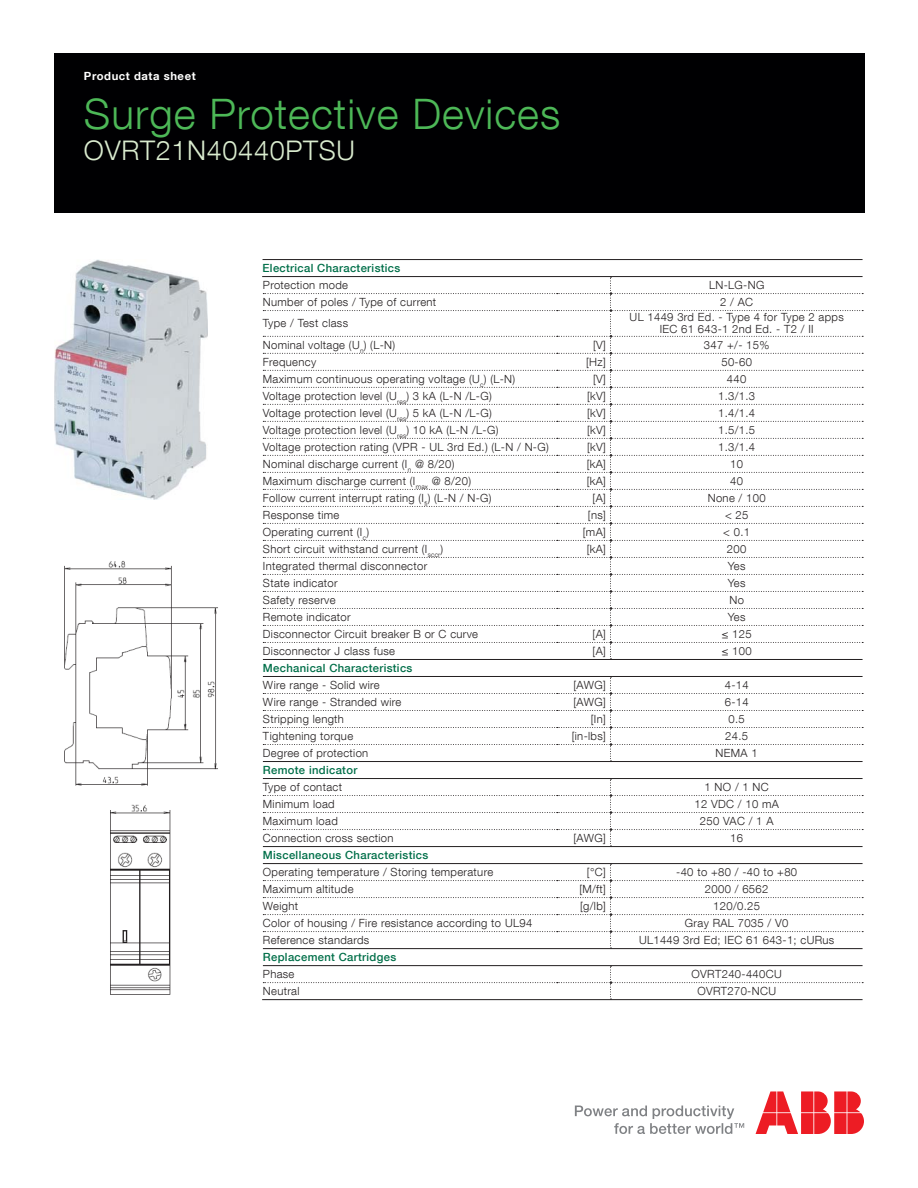
<style>
.page{position:relative;width:918px;height:1188px;background:#fff}
.page>*{position:absolute;margin:0;border:0;box-sizing:border-box;transform-origin:0 0}
.t1{font:300 42px "ABB Neue Helvetica";letter-spacing:.025em;color:#4db857}
.t2{font:300 27px "ABB Neue Helvetica";letter-spacing:.025em;color:#daeccf}
.t3{font:300 11.25px/12px "ABB Neue Helvetica";letter-spacing:.03em;color:#231f20;text-align:center}
.t4{font:500 11.25px "ABB Neue Helvetica";letter-spacing:.03em;color:#006f49}
.t5{font:700 11.25px "ABB Neue Helvetica";letter-spacing:.05em;color:#fff}
</style>
<div class="page">
<svg style="left:575px;top:1106px;width:169px;height:28px"></svg>
<svg style="left:756px;top:1091px;width:108px;height:43px"></svg>
<div style="left:54px;top:53px;width:810px;height:160px;background:#000002"></div>
<svg style="left:263px;top:779px;width:600px;height:67px"></svg>
<svg style="left:263px;top:864px;width:600px;height:84px"></svg>
<svg style="left:263px;top:966px;width:600px;height:33px"></svg>
<hr style="left:263px;top:259px;width:600px;height:1px;background:#231f20">
<svg style="left:263px;top:677px;width:600px;height:84px"></svg>
<hr style="left:263px;top:676px;width:600px;height:1px;background:#231f20">
<hr style="left:263px;top:761px;width:600px;height:1px;background:#231f20">
<hr style="left:263px;top:778px;width:600px;height:1px;background:#231f20">
<hr style="left:262px;top:276px;width:601px;height:1px;background:#231f20">
<hr style="left:263px;top:846px;width:600px;height:1px;background:#231f20">
<hr style="left:263px;top:863px;width:600px;height:1px;background:#231f20">
<hr style="left:263px;top:948px;width:600px;height:1px;background:#231f20">
<hr style="left:263px;top:965px;width:600px;height:1px;background:#231f20">
<hr style="left:262px;top:999px;width:601px;height:1px;background:#231f20">
<svg style="left:263px;top:277px;width:600px;height:383px"></svg>
<img style="left:64px;top:560px;width:154px;height:435px">
<img style="left:54px;top:259px;width:154px;height:241px">
<p class="t5" style="left:84px;top:72px;width:113px">Product data sheet</p>
<h1 class="t1" style="left:84px;top:99px;width:478px">Surge Protective Devices</h1>
<h2 class="t2" style="left:84px;top:141px;width:272px">OVRT21N40440PTSU</h2>
<p class="t4" style="left:263px;top:264px;width:139px">Electrical Characteristics</p>
<p class="t3" style="left:263px;top:281px;width:87px">Protection mode</p>
<p class="t3" style="left:709px;top:281px;width:57px">LN-LG-NG</p>
<p class="t3" style="left:263px;top:298px;width:175px">Number of poles / Type of current</p>
<p class="t3" style="left:720px;top:298px;width:34px">2 / AC</p>
<p class="t3" style="left:263px;top:319px;width:87px">Type / Test class</p>
<p class="t3" style="left:630px;top:313px;width:216px">UL 1449 3rd Ed. - Type 4 for Type 2 apps<br>IEC 61 643-1 2nd Ed. - T2 / II</p>
<p class="t3" style="left:263px;top:340px;width:134px">Nominal voltage (U<sub>n</sub>) (L-N)</p>
<p class="t3" style="left:593px;top:340px;width:14px">[V]</p>
<p class="t3" style="left:704px;top:340px;width:67px">347 +/- 15%</p>
<p class="t3" style="left:263px;top:357px;width:55px">Frequency</p>
<p class="t3" style="left:586px;top:357px;width:21px">[Hz]</p>
<p class="t3" style="left:721px;top:357px;width:32px">50-60</p>
<p class="t3" style="left:263px;top:374px;width:254px">Maximum continuous operating voltage (U<sub>c</sub>) (L-N)</p>
<p class="t3" style="left:593px;top:374px;width:14px">[V]</p>
<p class="t3" style="left:727px;top:374px;width:21px">440</p>
<p class="t3" style="left:263px;top:391px;width:230px">Voltage protection level (U<sub>res</sub>) 3 kA (L-N /L-G)</p>
<p class="t3" style="left:587px;top:391px;width:20px">[kV]</p>
<p class="t3" style="left:718px;top:391px;width:39px">1.3/1.3</p>
<p class="t3" style="left:263px;top:408px;width:230px">Voltage protection level (U<sub>res</sub>) 5 kA (L-N /L-G)</p>
<p class="t3" style="left:587px;top:408px;width:20px">[kV]</p>
<p class="t3" style="left:718px;top:408px;width:39px">1.4/1.4</p>
<p class="t3" style="left:263px;top:425px;width:237px">Voltage protection level (U<sub>res</sub>) 10 kA (L-N /L-G)</p>
<p class="t3" style="left:587px;top:425px;width:20px">[kV]</p>
<p class="t3" style="left:718px;top:425px;width:39px">1.5/1.5</p>
<p class="t3" style="left:263px;top:442px;width:287px">Voltage protection rating (VPR - UL 3rd Ed.) (L-N / N-G)</p>
<p class="t3" style="left:587px;top:442px;width:20px">[kV]</p>
<p class="t3" style="left:718px;top:442px;width:39px">1.3/1.4</p>
<p class="t3" style="left:263px;top:460px;width:193px">Nominal discharge current (I<sub>n</sub> @ 8/20)</p>
<p class="t3" style="left:587px;top:459px;width:21px">[kA]</p>
<p class="t3" style="left:730px;top:459px;width:14px">10</p>
<p class="t3" style="left:263px;top:477px;width:210px">Maximum discharge current (I<sub>max</sub> @ 8/20)</p>
<p class="t3" style="left:587px;top:477px;width:21px">[kA]</p>
<p class="t3" style="left:730px;top:477px;width:14px">40</p>
<p class="t3" style="left:263px;top:494px;width:230px">Follow current interrupt rating (I<sub>fi</sub>) (L-N / N-G)</p>
<p class="t3" style="left:593px;top:494px;width:15px">[A]</p>
<p class="t3" style="left:708px;top:494px;width:59px">None / 100</p>
<p class="t3" style="left:263px;top:511px;width:78px">Response time</p>
<p class="t3" style="left:588px;top:511px;width:19px">[ns]</p>
<p class="t3" style="left:725px;top:511px;width:25px">&lt; 25</p>
<p class="t3" style="left:263px;top:528px;width:108px">Operating current (I<sub>c</sub>)</p>
<p class="t3" style="left:583px;top:528px;width:24px">[mA]</p>
<p class="t3" style="left:723px;top:528px;width:28px">&lt; 0.1</p>
<p class="t3" style="left:263px;top:545px;width:182px">Short circuit withstand current (I<sub>sccr</sub>)</p>
<p class="t3" style="left:587px;top:545px;width:21px">[kA]</p>
<p class="t3" style="left:727px;top:545px;width:21px">200</p>
<p class="t3" style="left:263px;top:562px;width:166px">Integrated thermal disconnector</p>
<p class="t3" style="left:728px;top:562px;width:19px">Yes</p>
<p class="t3" style="left:263px;top:579px;width:76px">State indicator</p>
<p class="t3" style="left:728px;top:579px;width:19px">Yes</p>
<p class="t3" style="left:263px;top:596px;width:74px">Safety reserve</p>
<p class="t3" style="left:729px;top:596px;width:16px">No</p>
<p class="t3" style="left:263px;top:613px;width:89px">Remote indicator</p>
<p class="t3" style="left:728px;top:613px;width:19px">Yes</p>
<p class="t3" style="left:263px;top:630px;width:217px">Disconnector Circuit breaker B or C curve</p>
<p class="t3" style="left:593px;top:630px;width:15px">[A]</p>
<p class="t3" style="left:722px;top:630px;width:31px">≤ 125</p>
<p class="t3" style="left:263px;top:647px;width:134px">Disconnector J class fuse</p>
<p class="t3" style="left:593px;top:647px;width:15px">[A]</p>
<p class="t3" style="left:722px;top:647px;width:31px">≤ 100</p>
<p class="t4" style="left:263px;top:664px;width:151px">Mechanical Characteristics</p>
<p class="t3" style="left:263px;top:681px;width:118px">Wire range - Solid wire</p>
<p class="t3" style="left:573px;top:681px;width:34px">[AWG]</p>
<p class="t3" style="left:725px;top:681px;width:25px">4-14</p>
<p class="t3" style="left:263px;top:698px;width:140px">Wire range - Stranded wire</p>
<p class="t3" style="left:573px;top:698px;width:34px">[AWG]</p>
<p class="t3" style="left:725px;top:698px;width:25px">6-14</p>
<p class="t3" style="left:263px;top:715px;width:83px">Stripping length</p>
<p class="t3" style="left:591px;top:715px;width:16px">[In]</p>
<p class="t3" style="left:729px;top:715px;width:18px">0.5</p>
<p class="t3" style="left:263px;top:732px;width:92px">Tightening torque</p>
<p class="t3" style="left:572px;top:732px;width:36px">[in-lbs]</p>
<p class="t3" style="left:725px;top:732px;width:24px">24.5</p>
<p class="t3" style="left:263px;top:749px;width:107px">Degree of protection</p>
<p class="t3" style="left:716px;top:749px;width:44px">NEMA 1</p>
<p class="t4" style="left:263px;top:766px;width:96px">Remote indicator</p>
<p class="t3" style="left:263px;top:783px;width:81px">Type of contact</p>
<p class="t3" style="left:705px;top:783px;width:66px">1 NO / 1 NC</p>
<p class="t3" style="left:263px;top:800px;width:73px">Minimum load</p>
<p class="t3" style="left:694px;top:800px;width:86px">12 VDC / 10 mA</p>
<p class="t3" style="left:263px;top:817px;width:76px">Maximum load</p>
<p class="t3" style="left:700px;top:817px;width:75px">250 VAC / 1 A</p>
<p class="t3" style="left:263px;top:834px;width:132px">Connection cross section</p>
<p class="t3" style="left:573px;top:834px;width:34px">[AWG]</p>
<p class="t3" style="left:730px;top:834px;width:14px">16</p>
<p class="t4" style="left:263px;top:851px;width:167px">Miscellaneous Characteristics</p>
<p class="t3" style="left:263px;top:868px;width:232px">Operating temperature / Storing temperature</p>
<p class="t3" style="left:587px;top:868px;width:20px">[°C]</p>
<p class="t3" style="left:676px;top:868px;width:122px">-40 to +80 / -40 to +80</p>
<p class="t3" style="left:263px;top:885px;width:92px">Maximum altitude</p>
<p class="t3" style="left:579px;top:885px;width:28px">[M/ft]</p>
<p class="t3" style="left:705px;top:885px;width:65px">2000 / 6562</p>
<p class="t3" style="left:263px;top:902px;width:37px">Weight</p>
<p class="t3" style="left:580px;top:902px;width:27px">[g/lb]</p>
<p class="t3" style="left:713px;top:902px;width:48px">120/0.25</p>
<p class="t3" style="left:263px;top:919px;width:271px">Color of housing / Fire resistance according to UL94</p>
<p class="t3" style="left:685px;top:919px;width:105px">Gray RAL 7035 / V0</p>
<p class="t3" style="left:263px;top:936px;width:108px">Reference standards</p>
<p class="t3" style="left:639px;top:936px;width:197px">UL1449 3rd Ed; IEC 61 643-1; cURus</p>
<p class="t4" style="left:263px;top:953px;width:135px">Replacement Cartridges</p>
<p class="t3" style="left:263px;top:970px;width:33px">Phase</p>
<p class="t3" style="left:692px;top:970px;width:92px">OVRT240-440CU</p>
<p class="t3" style="left:263px;top:987px;width:38px">Neutral</p>
<p class="t3" style="left:697px;top:987px;width:80px">OVRT270-NCU</p>
</div>
